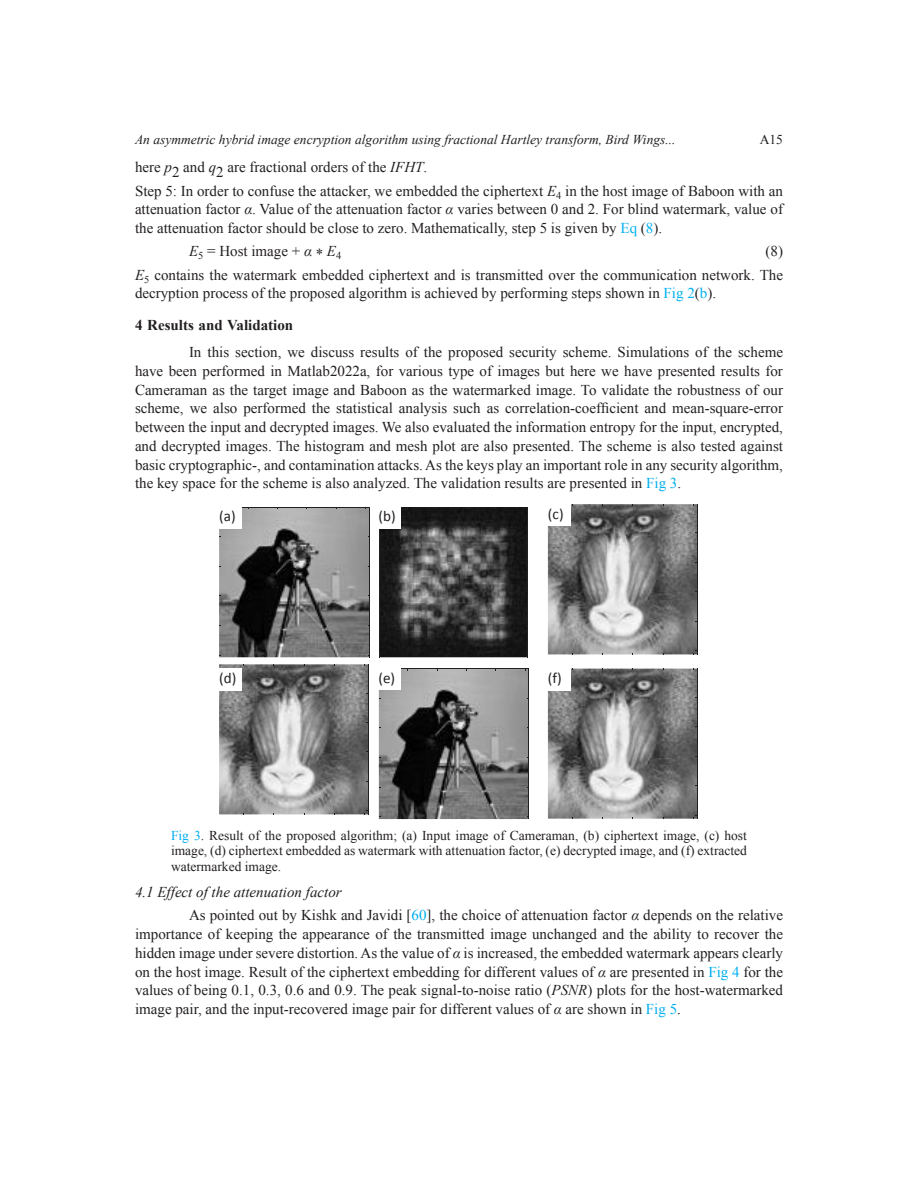
<style>
.page{position:relative;width:918px;height:1188px;background:#fff}
.page>*{position:absolute;margin:0;border:0;box-sizing:border-box;transform-origin:0 0}
.t1{font:15.15px "Calibri";color:#231f20}
.t2{font:15px/18.8px "Times New Roman";color:#231f20}
.t3{font:13.5px/15.5px "Times New Roman";color:#231f20;text-align:justify}
.t4{font:italic 13.5px "Times New Roman";color:#231f20}
.s1{font-style:italic}
.s2{color:#00b0f0}
.s3{font-weight:700}
.s4{color:#00aeef}
.s5{color:#000}
</style>
<div class="page">
<img style="left:219px;top:664px;width:149px;height:150px">
<hr style="left:368px;top:664px;width:1px;height:150px;background:#231f20">
<svg style="left:364px;top:811px;width:4px;height:3px"></svg>
<img style="left:219px;top:508px;width:150px;height:149px">
<hr style="left:219px;top:507px;width:150px;height:1px;background:#231f20">
<hr style="left:369px;top:507px;width:1px;height:150px;background:#231f20">
<img style="left:548px;top:504px;width:149px;height:150px">
<hr style="left:697px;top:504px;width:1px;height:150px;background:#231f20">
<svg style="left:693px;top:651px;width:4px;height:3px"></svg>
<img style="left:380px;top:507px;width:148px;height:150px">
<hr style="left:379px;top:507px;width:1px;height:150px;background:#231f20">
<hr style="left:528px;top:507px;width:1px;height:150px;background:#231f20">
<img style="left:379px;top:670px;width:150px;height:149px">
<hr style="left:379px;top:669px;width:150px;height:1px;background:#231f20">
<hr style="left:529px;top:669px;width:1px;height:150px;background:#231f20">
<img style="left:548px;top:669px;width:149px;height:150px">
<hr style="left:697px;top:669px;width:1px;height:150px;background:#231f20">
<svg style="left:693px;top:815px;width:4px;height:4px"></svg>
<svg style="left:548px;top:526px;width:22px;height:1px"></svg>
<img style="left:548px;top:504px;width:22px;height:22px">
<img style="left:379px;top:507px;width:22px;height:21px">
<svg style="left:219px;top:528px;width:22px;height:1px"></svg>
<img style="left:219px;top:507px;width:22px;height:21px">
<svg style="left:548px;top:690px;width:22px;height:1px"></svg>
<img style="left:548px;top:669px;width:22px;height:21px">
<img style="left:379px;top:669px;width:22px;height:21px">
<svg style="left:219px;top:690px;width:22px;height:1px"></svg>
<img style="left:219px;top:669px;width:22px;height:21px">
<p class="t4" style="left:135px;top:131px;width:542px">An asymmetric hybrid image encryption algorithm using fractional Hartley transform, Bird Wings...</p>
<p class="t3" style="left:760px;top:132px;width:25px">A15</p>
<p class="t2" style="left:135px;top:156px;width:649px;line-height:23.2px">here <span class="s1">p</span>2 and <span class="s1">q</span>2 are fractional orders of the <span class="s1">IFHT</span>.<br>Step 5: In order to confuse the attacker, we embedded the ciphertext <span class="s1">E</span><sub>4</sub> in the host image of Baboon with an</p>
<p class="t2" style="left:135px;top:200px;width:650px">attenuation factor <span class="s1">α</span>. Value of the attenuation factor <span class="s1">α</span> varies between 0 and 2. For blind watermark, value of the attenuation factor should be close to zero. Mathematically, step 5 is given by <span class="s2">Eq</span> (<span class="s2">8</span>).</p>
<p class="t2" style="left:189px;top:242px;width:154px"><span class="s1">E</span><sub>5</sub> = Host image + <span class="s1">α</span> * <span class="s1">E</span><sub>4</sub></p>
<p class="t2" style="left:135px;top:240px;width:650px;line-height:23.2px;text-align:right">(8)<br><span class="s1">E</span><sub>5</sub> contains the watermark embedded ciphertext and is transmitted over the communication network. The</p>
<p class="t2" style="left:135px;top:277px;width:583px;line-height:32px">decryption process of the proposed algorithm is achieved by performing steps shown in <span class="s2">Fig 2</span>(<span class="s2">b</span>).<br><span class="s3">4 Results and Validation</span></p>
<p class="t2" style="left:135px;top:343px;width:650px;text-align:justify;text-indent:54px">In this section, we discuss results of the proposed security scheme. Simulations of the scheme have been performed in Matlab2022a, for various type of images but here we have presented results for Cameraman as the target image and Baboon as the watermarked image. To validate the robustness of our scheme, we also performed the statistical analysis such as correlation-coefficient and mean-square-error between the input and decrypted images. We also evaluated the information entropy for the input, encrypted, and decrypted images. The histogram and mesh plot are also presented. The scheme is also tested against basic cryptographic-, and contamination attacks. As the keys play an important role in any security algorithm, the key space for the scheme is also analyzed. The validation results are presented in <span class="s4">Fig 3</span>.</p>
<p class="t1" style="left:548px;top:504px;width:17px">(c)</p>
<p class="t1" style="left:219px;top:507px;width:18px">(a)</p>
<p class="t1" style="left:378px;top:507px;width:19px">(b)</p>
<p class="t1" style="left:219px;top:668px;width:19px">(d)</p>
<p class="t1" style="left:378px;top:668px;width:18px">(e)</p>
<p class="t1" style="left:548px;top:668px;width:15px">(f)</p>
<p class="t3" style="left:171px;top:827px;width:578px"><span class="s4">Fig 3</span>. Result of the proposed algorithm; (a) Input image of Cameraman, (b) ciphertext image, (c) host image, (d) ciphertext embedded as watermark with attenuation factor, (e) decrypted image, and (f) extracted watermarked image.</p>
<p class="t2" style="left:189px;top:880px;width:595px;line-height:23.2px;text-indent:-54px"><span class="s1">4.1 Effect of the attenuation factor<br></span>As pointed out by Kishk and Javidi [<span class="s4">60</span>], the choice of attenuation factor <span class="s1">α</span> depends on the relative</p>
<p class="t2" style="left:135px;top:925px;width:650px;text-align:justify">importance of keeping the appearance of the transmitted image unchanged and the ability to recover the hidden image under severe distortion. As the value of <span class="s1">α</span> is increased, the embedded watermark appears clearly on the host image. Result of the ciphertext embedding for different values of <span class="s1">α</span> are presented in <span class="s4">Fig 4</span> for the values of being 0.1, 0.3, 0.6 and 0.9. The peak signal-to-noise ratio (<span class="s1">PSNR</span>) plots for the host-watermarked image pair, and the input-recovered image pair for different values of <span class="s1">α</span> are shown in <span class="s4">Fig 5</span><span class="s5">.</span></p>
</div>
